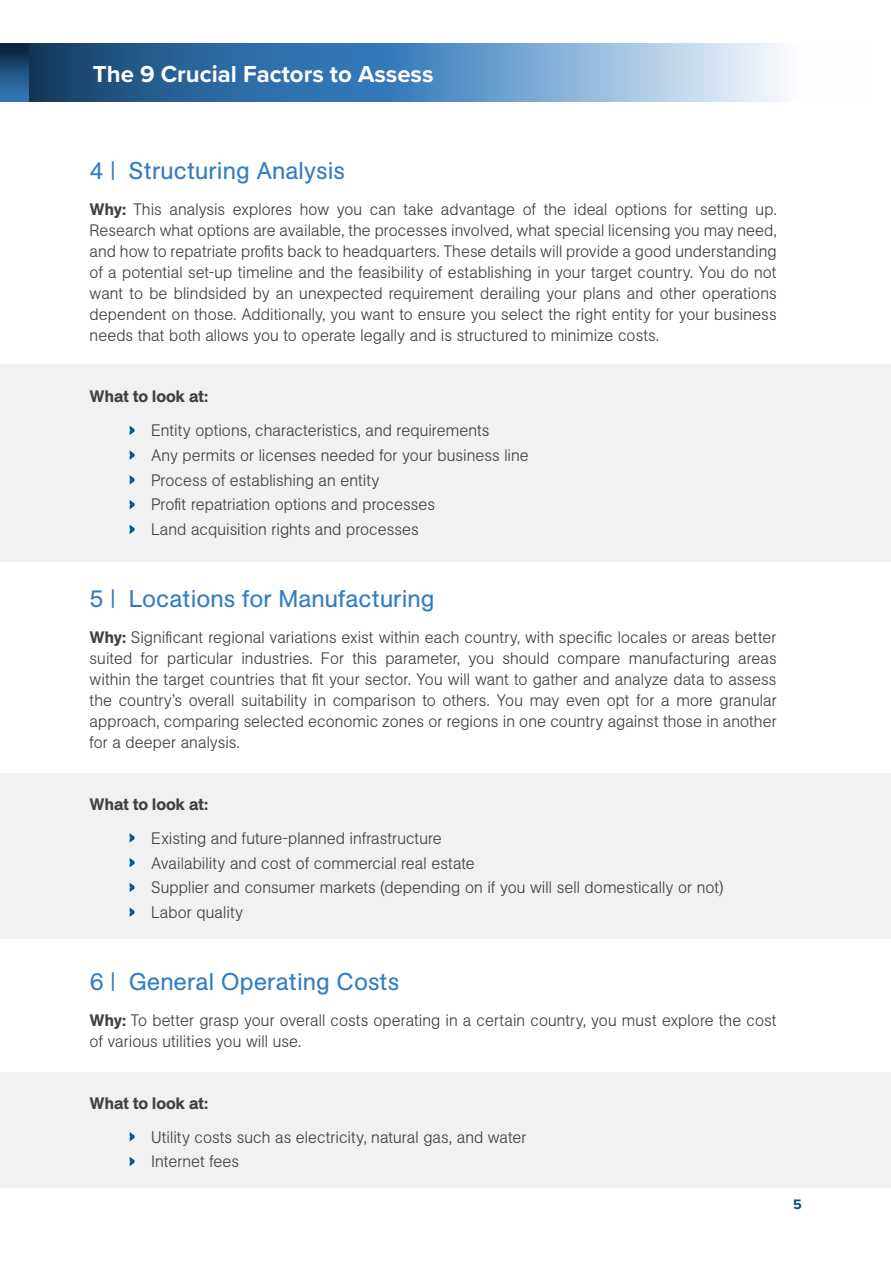
<style>
.page{position:relative;width:891px;height:1263px;background:#fff}
.page>*{position:absolute;margin:0;border:0;box-sizing:border-box;transform-origin:0 0}
.t1{font:24px "Unlimited Sans";color:#357dc1}
.t2{font:700 24px "Proxima Nova";color:#fff}
.t3{font:300 16.5px/21px "Unlimited Sans";letter-spacing:.005em;color:#414042}
.t4{font:700 14.25px "Proxima Nova";color:#005287}
.s1{font-weight:500}
.s2{color:#005287}
</style>
<div class="page">
<div style="left:0;top:1072px;width:891px;height:116px;background:#f1f1f2"></div>
<div style="left:0;top:364px;width:891px;height:198px;background:#f1f1f2"></div>
<div style="left:0;top:774px;width:891px;height:165px;background:#f1f1f2"></div>
<svg style="left:28px;top:44px;width:754px;height:58px;background:#608fba"></svg>
<div style="left:0;top:44px;width:28px;height:58px;background:linear-gradient(to bottom,#0a2239,#357cbf)"></div>
<h1 class="t2" style="left:93px;top:57px;width:342px">The 9 Crucial Factors to Assess</h1>
<h1 class="t1" style="left:90px;top:153px;width:257px">4 | Structuring Analysis</h1>
<p class="t3" style="left:90px;top:198px;width:689px;text-align:justify"><span class="s1">Why:</span> This analysis explores how you can take advantage of the ideal options for setting up.<br>Research what options are available, the processes involved, what special licensing you may need, and how to repatriate profits back to headquarters. These details will provide a good understanding of a potential set-up timeline and the feasibility of establishing in your target country. You do not want to be blindsided by an unexpected requirement derailing your plans and other operations dependent on those. Additionally, you want to ensure you select the right entity for your business needs that both allows you to operate legally and is structured to minimize costs.</p>
<p class="t3" style="left:130px;top:379px;width:361px;line-height:33.8px;text-indent:-40px"><span class="s1">What to look at:<br></span><span class="s2">›</span> Entity options, characteristics, and requirements</p>
<p class="t3" style="left:130px;top:442px;width:400px;line-height:24.8px"><span class="s2">›</span> Any permits or licenses needed for your business line <span class="s2">›</span> Process of establishing an entity<br><span class="s2">›</span> Profit repatriation options and processes<br><span class="s2">›</span> Land acquisition rights and processes</p>
<h1 class="t1" style="left:90px;top:582px;width:346px">5 | Locations for Manufacturing</h1>
<p class="t3" style="left:90px;top:626px;width:689px;text-align:justify"><span class="s1">Why:</span> Significant regional variations exist within each country, with specific locales or areas better suited for particular industries. For this parameter, you should compare manufacturing areas within the target countries that fit your sector. You will want to gather and analyze data to assess the country’s overall suitability in comparison to others. You may even opt for a more granular approach, comparing selected economic zones or regions in one country against those in another for a deeper analysis.</p>
<p class="t3" style="left:130px;top:787px;width:313px;line-height:33.8px;text-indent:-40px"><span class="s1">What to look at:<br></span><span class="s2">›</span> Existing and future-planned infrastructure</p>
<p class="t3" style="left:130px;top:850px;width:595px;line-height:24.8px"><span class="s2">›</span> Availability and cost of commercial real estate<br><span class="s2">›</span> Supplier and consumer markets (depending on if you will sell domestically or not) <span class="s2">›</span> Labor quality</p>
<h1 class="t1" style="left:90px;top:965px;width:311px">6 | General Operating Costs</h1>
<p class="t3" style="left:90px;top:1009px;width:689px"><span class="s1">Why:</span> To better grasp your overall costs operating in a certain country, you must explore the cost of various utilities you will use.</p>
<p class="t3" style="left:130px;top:1086px;width:398px;line-height:33.8px;text-indent:-40px"><span class="s1">What to look at:<br></span><span class="s2">›</span> Utility costs such as electricity, natural gas, and water</p>
<p class="t3" style="left:130px;top:1150px;width:111px"><span class="s2">›</span> Internet fees</p>
<p class="t4" style="left:793px;top:1194px;width:10px">5</p>
</div>
